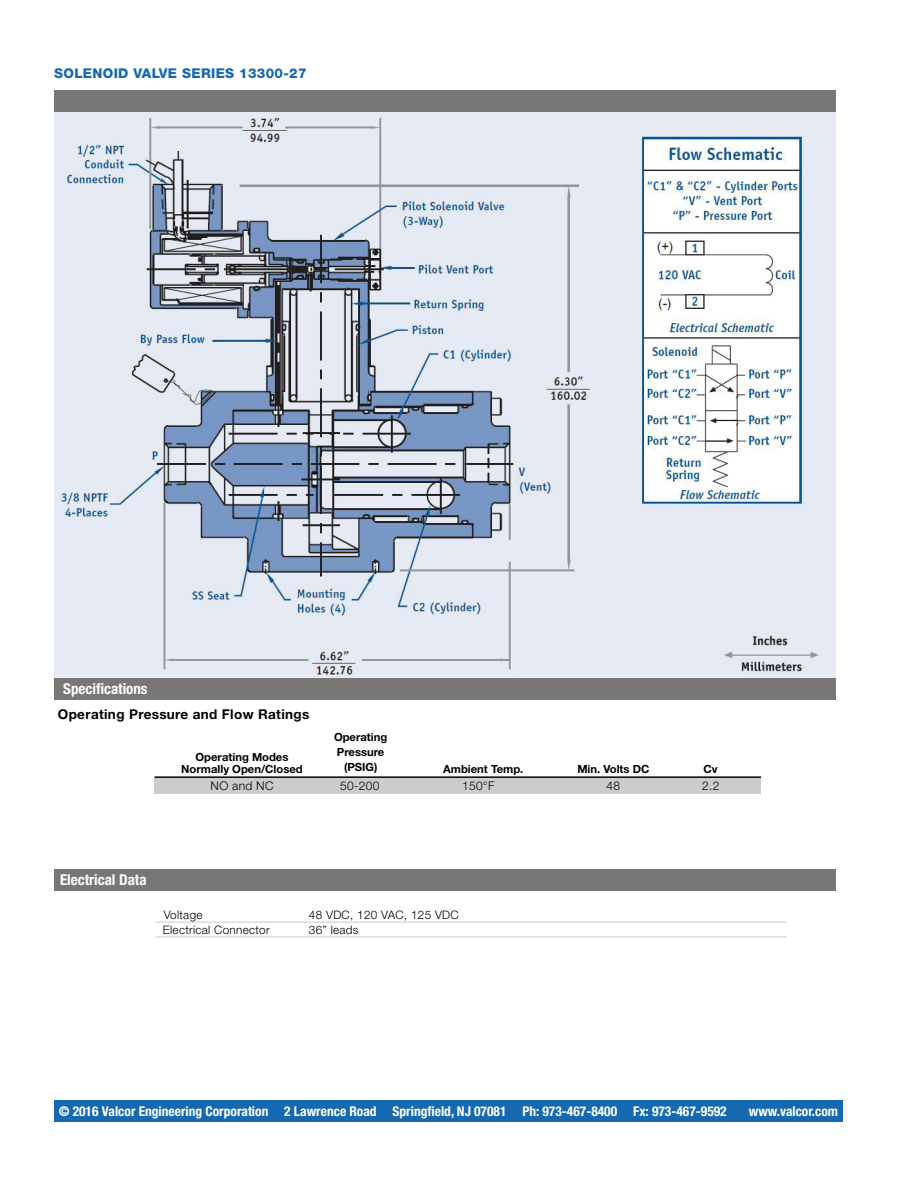
<style>
.page{position:relative;width:918px;height:1188px;background:#fff}
.page>*{position:absolute;margin:0;border:0;box-sizing:border-box;transform-origin:0 0}
.Gray_Bar_HEADER{font:700 condensed 15px "Helvetica Neue LT Std";color:#fff}
.Page2_BLUE_HEADER{font:700 condensed 13.5px "Helvetica Neue LT Std";color:#fff}
.Operating_Pressure{font:700 13.5px "Helvetica Neue LT Std";letter-spacing:.025em;color:#000}
.Page2_BLUE_HEADER-2{font:800 13.5px "Helvetica Neue LT Std";letter-spacing:.025em;color:#1568b2}
.Table_Data{font:300 12px "Helvetica Neue LT Std";letter-spacing:.025em;color:#010000}
.Data_Header{font:300 11.7px "Helvetica Neue LT Std";letter-spacing:.025em;color:#000}
.Table_Headers{font:700 11.25px "Helvetica Neue LT Std";color:#000}
</style>
<div class="page">
<img style="left:54px;top:111px;width:781px;height:567px">
<div style="left:54px;top:1100px;width:789px;height:21px;background:#1568b2"></div>
<div style="left:54px;top:90px;width:781px;height:21px;background:#797776"></div>
<div style="left:154px;top:778px;width:607px;height:15px;background:#ceccca"></div>
<hr style="left:154px;top:776px;width:607px;height:2px;background:#000">
<div style="left:54px;top:678px;width:781px;height:21px;background:#797776"></div>
<div style="left:54px;top:869px;width:781px;height:22px;background:#797776"></div>
<hr style="left:155px;top:922px;width:632px;height:1px;background:#c7c8ca">
<hr style="left:155px;top:937px;width:632px;height:1px;background:#c7c8ca">
<p class="Page2_BLUE_HEADER-2" style="left:54px;top:65px;width:254px">SOLENOID VALVE SERIES 13300-27</p>
<p class="Gray_Bar_HEADER" style="left:63px;top:680px;width:86px">Specifications</p>
<p class="Operating_Pressure" style="left:58px;top:706px;width:253px">Operating Pressure and Flow Ratings</p>
<p class="Table_Headers" style="left:196px;top:750px;width:94px">Operating Modes</p>
<p class="Table_Headers" style="left:181px;top:762px;width:123px">Normally Open/Closed</p>
<p class="Table_Headers" style="left:443px;top:762px;width:82px">Ambient Temp.</p>
<p class="Table_Headers" style="left:577px;top:762px;width:74px">Min. Volts DC</p>
<p class="Table_Headers" style="left:703px;top:762px;width:16px">Cv</p>
<p class="Table_Data" style="left:211px;top:778px;width:64px">NO and NC</p>
<p class="Table_Data" style="left:340px;top:778px;width:41px">50-200</p>
<p class="Table_Data" style="left:462px;top:778px;width:34px">150°F</p>
<p class="Table_Data" style="left:607px;top:778px;width:15px">48</p>
<p class="Table_Headers" style="left:334px;top:730px;width:55px">Operating</p>
<p class="Table_Headers" style="left:337px;top:745px;width:49px">Pressure</p>
<p class="Table_Headers" style="left:344px;top:760px;width:35px">(PSIG)</p>
<p class="Table_Data" style="left:702px;top:778px;width:19px">2.2</p>
<p class="Gray_Bar_HEADER" style="left:60px;top:871px;width:88px">Electrical Data</p>
<p class="Data_Header" style="left:164px;top:908px;width:40px">Voltage</p>
<p class="Data_Header" style="left:309px;top:908px;width:151px">48 VDC, 120 VAC, 125 VDC</p>
<p class="Data_Header" style="left:163px;top:923px;width:108px">Electrical Connector</p>
<p class="Data_Header" style="left:309px;top:923px;width:51px">36” leads</p>
<p class="Page2_BLUE_HEADER" style="left:59px;top:1103px;width:670px">© 2016 Valcor Engineering Corporation 2 Lawrence Road Springfield, NJ 07081 Ph: 973-467-8400 Fx: 973-467-9592</p>
<p class="Page2_BLUE_HEADER" style="left:749px;top:1103px;width:91px">www.valcor.com</p>
</div>
